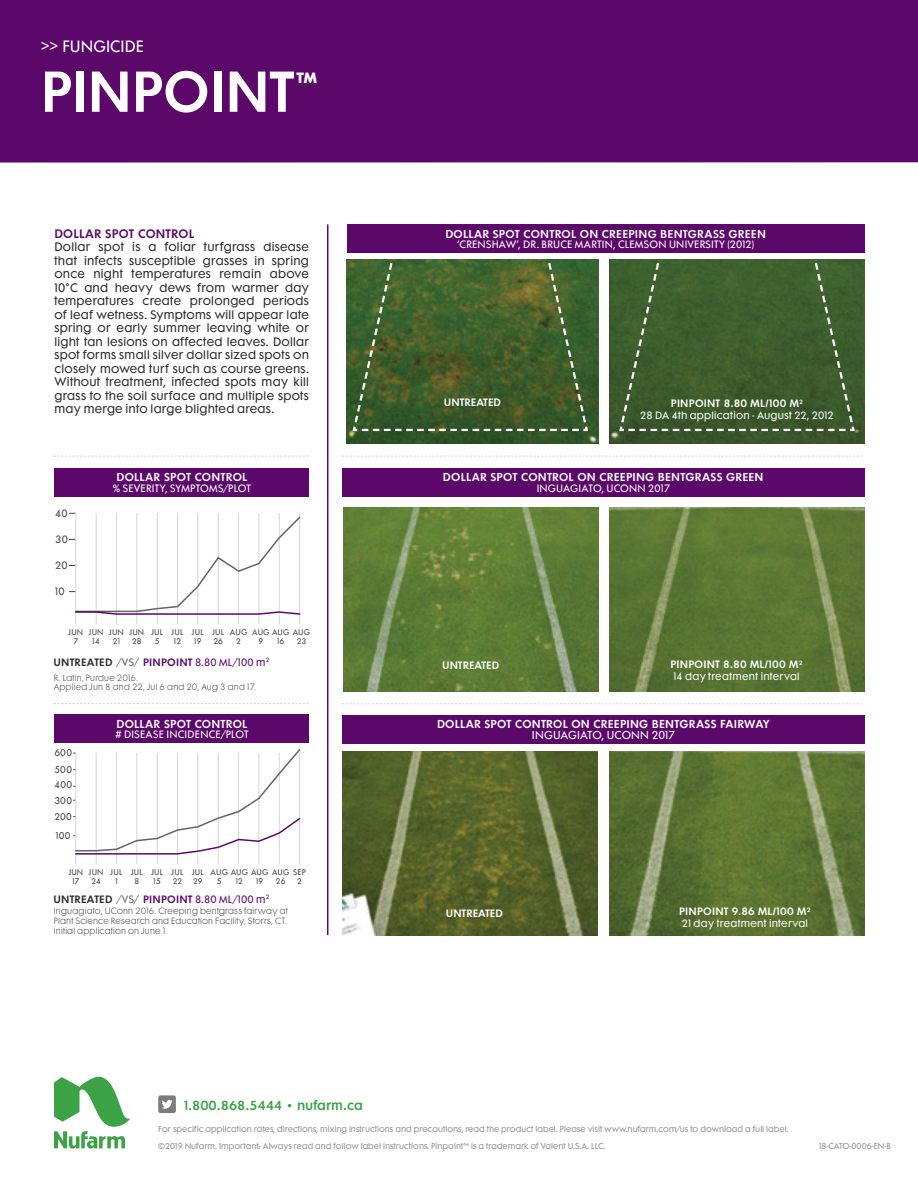
<style>
.page{position:relative;width:918px;height:1188px;background:#fff}
.page>*{position:absolute;margin:0;border:0;box-sizing:border-box;transform-origin:0 0}
.t1{font:600 52.5px "Futura Maxi Std";letter-spacing:-.01em;color:#fff}
.t2{font:15px "Futura Maxi Std";letter-spacing:.01em;color:#fff}
.t3{font:600 12px "Futura Maxi Std";color:#3ba245}
.t4{font:11.25px/13.5px "Futura Maxi Std";letter-spacing:.02em;color:#292929;text-align:justify}
.t5{font:600 11.25px "Futura Maxi Std";letter-spacing:.015em;color:#5c086b}
.t6{font:600 10.5px "Futura Maxi Std";letter-spacing:.02em;color:#fff}
.t7{font:10.5px "Futura Maxi Std";letter-spacing:.015em;color:#fff}
.t8{font:9.75px/12px "Futura Maxi Std";letter-spacing:.02em;color:#fff;text-align:center}
.t9{font:9.75px "Futura Maxi Std";letter-spacing:.025em;color:#5c086b}
.t10{font:600 9.75px "Futura Maxi Std";color:#fff}
.t11{font:9.75px "Futura Maxi Std";letter-spacing:.015em;color:#484848}
.t12{font:9px "Futura Maxi Std";letter-spacing:.035em;color:#484848}
.t13{font:300 8.25px/9.8px "Futura Maxi Std";letter-spacing:.025em;color:#484848}
.t14{font:7.8px/16.2px "Futura Maxi Std";color:#939393}
.t15{font:7.5px/9px "Futura Maxi Std";letter-spacing:.02em;color:#484848;text-align:center}
.s1{font-weight:600;color:#292929}
.s2{color:#636363}
.s3{font-weight:600}
</style>
<div class="page">
<div style="left:158px;top:1095px;width:18px;height:18px;background:#7c7c7c;border-radius:2px"></div>
<svg style="left:162px;top:1100px;width:11px;height:9px"></svg>
<svg style="left:54px;top:1077px;width:76px;height:72px"></svg>
<div style="left:0;top:0;width:918px;height:163px;background:#5c086b"></div>
<div style="left:55px;top:468px;width:254px;height:29px;background:#5c086b"></div>
<div style="left:55px;top:714px;width:254px;height:29px;background:#5c086b"></div>
<hr style="left:327px;top:224px;width:1px;height:711px;background:#5c086b">
<img style="left:609px;top:260px;width:255px;height:183px">
<img style="left:347px;top:260px;width:251px;height:183px">
<svg style="left:351px;top:259px;width:239px;height:173px;background:#44612e"></svg>
<svg style="left:618px;top:259px;width:238px;height:173px;background:#416030"></svg>
<div style="left:347px;top:224px;width:517px;height:29px;background:#5c086b"></div>
<svg style="left:342px;top:456px;width:521px;height:1px"></svg>
<svg style="left:54px;top:456px;width:255px;height:1px"></svg>
<svg style="left:342px;top:703px;width:521px;height:1px"></svg>
<svg style="left:54px;top:703px;width:255px;height:1px"></svg>
<img style="left:343px;top:752px;width:255px;height:183px">
<img style="left:609px;top:752px;width:255px;height:184px">
<div style="left:342px;top:715px;width:522px;height:29px;background:#5c086b"></div>
<img style="left:343px;top:508px;width:255px;height:183px">
<img style="left:609px;top:508px;width:255px;height:183px">
<div style="left:342px;top:468px;width:522px;height:29px;background:#5c086b"></div>
<hr style="left:75px;top:513px;width:1px;height:111px;background:#d6d6d6">
<hr style="left:96px;top:513px;width:1px;height:111px;background:#d6d6d6">
<hr style="left:116px;top:513px;width:1px;height:111px;background:#d6d6d6">
<hr style="left:136px;top:513px;width:1px;height:111px;background:#d6d6d6">
<hr style="left:157px;top:513px;width:1px;height:111px;background:#d6d6d6">
<hr style="left:177px;top:513px;width:1px;height:111px;background:#d6d6d6">
<hr style="left:198px;top:513px;width:1px;height:111px;background:#d6d6d6">
<hr style="left:218px;top:513px;width:1px;height:111px;background:#d6d6d6">
<hr style="left:238px;top:513px;width:1px;height:111px;background:#d6d6d6">
<hr style="left:259px;top:513px;width:1px;height:111px;background:#d6d6d6">
<hr style="left:279px;top:513px;width:1px;height:111px;background:#d6d6d6">
<hr style="left:299px;top:513px;width:1px;height:111px;background:#d6d6d6">
<svg style="left:69px;top:513px;width:232px;height:103px"></svg>
<hr style="left:75px;top:753px;width:1px;height:111px;background:#d6d6d6">
<hr style="left:96px;top:753px;width:1px;height:111px;background:#d6d6d6">
<hr style="left:116px;top:753px;width:1px;height:111px;background:#d6d6d6">
<hr style="left:136px;top:753px;width:1px;height:111px;background:#d6d6d6">
<hr style="left:157px;top:753px;width:1px;height:111px;background:#d6d6d6">
<hr style="left:177px;top:753px;width:1px;height:111px;background:#d6d6d6">
<hr style="left:198px;top:753px;width:1px;height:111px;background:#d6d6d6">
<hr style="left:218px;top:753px;width:1px;height:111px;background:#d6d6d6">
<hr style="left:238px;top:753px;width:1px;height:111px;background:#d6d6d6">
<hr style="left:259px;top:753px;width:1px;height:111px;background:#d6d6d6">
<hr style="left:279px;top:753px;width:1px;height:111px;background:#d6d6d6">
<hr style="left:299px;top:753px;width:1px;height:111px;background:#d6d6d6">
<svg style="left:73px;top:749px;width:228px;height:106px"></svg>
<h2 class="t2" style="left:40px;top:36px;width:105px">&gt;&gt; FUNGICIDE</h2>
<h1 class="t1" style="left:40px;top:57px;width:280px">PINPOINT<sup>™</sup></h1>
<p class="t5" style="left:54px;top:226px;width:141px">DOLLAR SPOT CONTROL</p>
<p class="t4" style="left:54px;top:240px;width:256px">Dollar spot is a foliar turfgrass disease that infects susceptible grasses in spring once night temperatures remain above 10°C and heavy dews from warmer day temperatures create prolonged periods of leaf wetness. Symptoms will appear late spring or early summer leaving white or light tan lesions on affected leaves. Dollar spot forms small silver dollar sized spots on closely mowed turf such as course greens.<br>Without treatment, infected spots may kill grass to the soil surface and multiple spots may merge into large blighted areas.</p>
<p class="t11" style="left:55px;top:507px;width:14px">40</p>
<p class="t11" style="left:55px;top:533px;width:14px">30</p>
<p class="t11" style="left:55px;top:559px;width:14px">20</p>
<p class="t11" style="left:55px;top:585px;width:11px">10</p>
<p class="t6" style="left:117px;top:470px;width:132px">DOLLAR SPOT CONTROL</p>
<p class="t8" style="left:113px;top:482px;width:140px">% SEVERITY, SYMPTOMS/PLOT</p>
<p class="t15" style="left:130px;top:627px;width:16px">JUN<br>28</p>
<p class="t15" style="left:230px;top:627px;width:19px">AUG<br>2</p>
<p class="t15" style="left:252px;top:627px;width:59px">AUG AUG AUG<br>16</p>
<p class="t15" style="left:69px;top:627px;width:16px">JUN<br>7</p>
<p class="t15" style="left:172px;top:627px;width:13px">JUL<br>12</p>
<p class="t15" style="left:89px;top:627px;width:16px">JUN<br>14</p>
<p class="t15" style="left:192px;top:627px;width:13px">JUL<br>19</p>
<p class="t15" style="left:109px;top:627px;width:16px">JUN<br>21</p>
<p class="t15" style="left:212px;top:627px;width:13px;text-align:left">JUL<br>26</p>
<p class="t15" style="left:151px;top:627px;width:13px">JUL<br>5</p>
<p class="t15" style="left:258px;top:636px;width:6px">9</p>
<p class="t15" style="left:297px;top:636px;width:11px">23</p>
<p class="t9" style="left:54px;top:656px;width:217px"><span class="s1">UNTREATED</span> <span class="s2">/VS/</span> <span class="s3">PINPOINT</span> 8.80 ML/100 m<sup>2</sup></p>
<p class="t13" style="left:54px;top:673px;width:204px">R. Latin, Purdue 2016.<br>Applied Jun 8 and 22, Jul 6 and 20, Aug 3 and 17.</p>
<p class="t12" style="left:54px;top:747px;width:19px">600</p>
<p class="t12" style="left:54px;top:764px;width:19px">500</p>
<p class="t12" style="left:55px;top:779px;width:19px">400</p>
<p class="t12" style="left:54px;top:795px;width:19px">300</p>
<p class="t12" style="left:54px;top:811px;width:19px">200</p>
<p class="t12" style="left:56px;top:830px;width:16px">100</p>
<p class="t6" style="left:117px;top:717px;width:132px">DOLLAR SPOT CONTROL</p>
<p class="t8" style="left:115px;top:728px;width:135px"># DISEASE INCIDENCE/PLOT</p>
<p class="t15" style="left:111px;top:867px;width:13px">JUL<br>1</p>
<p class="t15" style="left:217px;top:867px;width:53px;text-align:left;text-indent:-6px">AUG AUG AUG<br>5</p>
<p class="t15" style="left:131px;top:867px;width:13px">JUL<br>8</p>
<p class="t15" style="left:236px;top:876px;width:9px">12</p>
<p class="t15" style="left:272px;top:867px;width:19px">AUG<br>26</p>
<p class="t15" style="left:69px;top:867px;width:16px">JUN<br>17</p>
<p class="t15" style="left:172px;top:867px;width:13px;text-align:left">JUL<br>22</p>
<p class="t15" style="left:89px;top:867px;width:16px">JUN<br>24</p>
<p class="t15" style="left:192px;top:867px;width:13px;text-align:left">JUL<br>29</p>
<p class="t15" style="left:151px;top:867px;width:13px">JUL<br>15</p>
<p class="t15" style="left:256px;top:876px;width:9px">19</p>
<p class="t15" style="left:293px;top:867px;width:14px">SEP<br>2</p>
<p class="t9" style="left:54px;top:893px;width:217px"><span class="s1">UNTREATED</span> <span class="s2">/VS/</span> <span class="s3">PINPOINT</span> 8.80 ML/100 m<sup>2</sup></p>
<p class="t13" style="left:54px;top:906px;width:236px;text-align:justify">Inguagiato, UConn 2016. Creeping bentgrass fairway at Plant Science Research and Education Facility, Storrs, CT.<br>Initial application on June 1.</p>
<p class="t6" style="left:445px;top:227px;width:322px">DOLLAR SPOT CONTROL ON CREEPING BENTGRASS GREEN</p>
<p class="t8" style="left:457px;top:238px;width:299px">‘CRENSHAW’, DR. BRUCE MARTIN, CLEMSON UNIVERSITY (2012)</p>
<p class="t10" style="left:444px;top:395px;width:59px">UNTREATED</p>
<p class="t8" style="left:640px;top:397px;width:195px"><span class="s3">PINPOINT 8.80 ML/100 M</span><sup>2<br></sup>28 DA 4th application - August 22, 2012</p>
<p class="t6" style="left:443px;top:470px;width:322px">DOLLAR SPOT CONTROL ON CREEPING BENTGRASS GREEN</p>
<p class="t8" style="left:537px;top:482px;width:135px">INGUAGIATO, UCONN 2017</p>
<p class="t10" style="left:442px;top:659px;width:59px">UNTREATED</p>
<p class="t8" style="left:671px;top:658px;width:134px"><span class="s3">PINPOINT 8.80 ML/100 M</span><sup>2<br></sup>14 day treatment interval</p>
<p class="t6" style="left:437px;top:717px;width:334px">DOLLAR SPOT CONTROL ON CREEPING BENTGRASS FAIRWAY</p>
<p class="t7" style="left:532px;top:728px;width:145px">INGUAGIATO, UCONN 2017</p>
<p class="t10" style="left:446px;top:906px;width:59px">UNTREATED</p>
<p class="t8" style="left:679px;top:905px;width:133px;text-align:left"><span class="s3">PINPOINT 9.86 ML/100 M</span><sup>2<br></sup>21 day treatment interval</p>
<p class="t3" style="left:184px;top:1098px;width:181px">1.800.868.5444 • nufarm.ca</p>
<p class="t14" style="left:158px;top:1121px;width:632px">For specific application rates, directions, mixing instructions and precautions, read the product label. Please visit www.nufarm.com/us to download a full label. ©2019 Nufarm. Important: Always read and follow label instructions. Pinpoint™ is a trademark of Valent U.S.A. LLC.</p>
<p class="t14" style="left:819px;top:1138px;width:73px">18-CATO-0006-EN-B</p>
</div>
